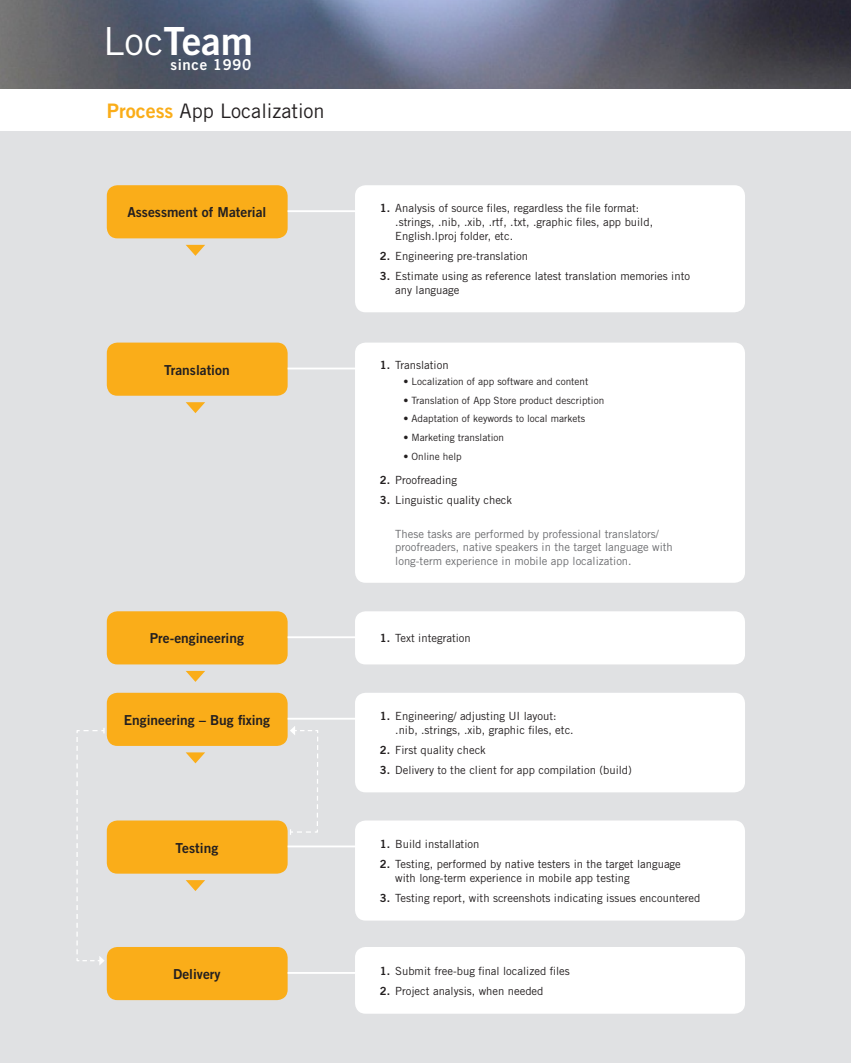
<style>
.page{position:relative;width:851px;height:1063px;background:#fff}
.page>*{position:absolute;margin:0;border:0;box-sizing:border-box;transform-origin:0 0}
.t1{font:38.75px "Trade Gothic Bold Two";color:#fff}
.t2{font:20px "Trade Gothic";color:#231f20}
.t3{font:15px "Trade Gothic Bold Two";letter-spacing:.04em;color:#fff}
.t4{font:13.75px "Trade Gothic Bold Two";color:#231f20}
.t5{font:11.25px/13.8px "Trade Gothic";color:#231f20}
.t6{font:11.25px/13.8px "Trade Gothic";color:#6c6d70}
.t7{font:10px "Trade Gothic";color:#231f20}
.s1{font-family:"Trade Gothic"}
.s2{font-family:"Trade Gothic Bold Two";color:#faad19}
.s3{font-family:"Trade Gothic Bold Two"}
</style>
<div class="page">
<img style="left:0;top:0;width:850px;height:88px">
<div style="left:0;top:131px;width:850px;height:932px;background:#e0e1e3"></div>
<div style="left:107px;top:185px;width:180px;height:53px;background:#faad19;border-radius:11px"></div>
<hr style="left:287px;top:210px;width:71px;height:2px;background:#fff">
<svg style="left:186px;top:245px;width:19px;height:11px"></svg>
<div style="left:355px;top:185px;width:390px;height:127px;background:#fff;border-radius:11px"></div>
<div style="left:107px;top:343px;width:180px;height:53px;background:#faad19;border-radius:11px"></div>
<hr style="left:287px;top:368px;width:71px;height:1px;background:#fff">
<svg style="left:186px;top:402px;width:19px;height:11px"></svg>
<div style="left:355px;top:343px;width:390px;height:240px;background:#fff;border-radius:11px"></div>
<div style="left:107px;top:611px;width:180px;height:53px;background:#faad19;border-radius:11px"></div>
<hr style="left:287px;top:636px;width:71px;height:2px;background:#fff">
<svg style="left:186px;top:671px;width:19px;height:11px"></svg>
<div style="left:355px;top:611px;width:390px;height:53px;background:#fff;border-radius:11px"></div>
<div style="left:107px;top:821px;width:180px;height:53px;background:#faad19;border-radius:11px"></div>
<hr style="left:287px;top:846px;width:71px;height:1px;background:#fff">
<svg style="left:186px;top:880px;width:19px;height:11px"></svg>
<div style="left:355px;top:821px;width:390px;height:100px;background:#fff;border-radius:11px"></div>
<div style="left:107px;top:693px;width:180px;height:53px;background:#faad19;border-radius:11px"></div>
<hr style="left:287px;top:718px;width:71px;height:2px;background:#fff">
<svg style="left:186px;top:752px;width:19px;height:11px"></svg>
<div style="left:355px;top:693px;width:390px;height:99px;background:#fff;border-radius:11px"></div>
<div style="left:107px;top:947px;width:180px;height:53px;background:#faad19;border-radius:11px"></div>
<hr style="left:287px;top:972px;width:71px;height:2px;background:#fff">
<div style="left:355px;top:947px;width:390px;height:67px;background:#fff;border-radius:11px"></div>
<svg style="left:76px;top:728px;width:29px;height:237px"></svg>
<svg style="left:290px;top:726px;width:28px;height:109px"></svg>
<p class="t1" style="left:103px;top:17px;width:152px"><span class="s1">Loc</span>Team</p>
<p class="t3" style="left:170px;top:55px;width:82px">since 1990</p>
<p class="t2" style="left:107px;top:98px;width:219px"><span class="s2">Process</span> App Localization</p>
<p class="t4" style="left:127px;top:204px;width:140px">Assessment of Material</p>
<p class="t5" style="left:395px;top:201px;width:259px;text-indent:-15px"><span class="s3">1.</span> Analysis of source files, regardless the file format: .strings, .nib, .xib, .rtf, .txt, .graphic files, app build,<br>English.lproj folder, etc.</p>
<p class="t5" style="left:380px;top:249px;width:150px"><span class="s3">2.</span> Engineering pre-translation</p>
<p class="t5" style="left:395px;top:269px;width:296px;text-indent:-15px"><span class="s3">3.</span> Estimate using as reference latest translation memories into any language</p>
<p class="t4" style="left:164px;top:361px;width:67px">Translation</p>
<p class="t5" style="left:380px;top:358px;width:70px"><span class="s3">1.</span> Translation</p>
<p class="t7" style="left:403px;top:375px;width:186px"><span class="s3">•</span> Localization of app software and content</p>
<p class="t7" style="left:403px;top:394px;width:202px"><span class="s3">•</span> Translation of App Store product description</p>
<p class="t7" style="left:403px;top:413px;width:183px"><span class="s3">•</span> Adaptation of keywords to local markets</p>
<p class="t7" style="left:403px;top:432px;width:102px"><span class="s3">•</span> Marketing translation</p>
<p class="t7" style="left:403px;top:451px;width:60px"><span class="s3">•</span> Online help</p>
<p class="t5" style="left:380px;top:473px;width:79px"><span class="s3">2.</span> Proofreading</p>
<p class="t5" style="left:380px;top:493px;width:134px"><span class="s3">3.</span> Linguistic quality check</p>
<p class="t6" style="left:395px;top:527px;width:279px">These tasks are performed by professional translators/ proofreaders, native speakers in the target language with long-term experience in mobile app localization.</p>
<p class="t4" style="left:150px;top:630px;width:95px">Pre-engineering</p>
<p class="t5" style="left:380px;top:631px;width:92px"><span class="s3">1.</span> Text integration</p>
<p class="t4" style="left:124px;top:711px;width:148px">Engineering – Bug fixing</p>
<p class="t5" style="left:395px;top:709px;width:180px;text-indent:-15px"><span class="s3">1.</span> Engineering/ adjusting UI layout: .nib, .strings, .xib, graphic files, etc.</p>
<p class="t5" style="left:380px;top:743px;width:108px"><span class="s3">2.</span> First quality check</p>
<p class="t5" style="left:380px;top:763px;width:253px"><span class="s3">3.</span> Delivery to the client for app compilation (build)</p>
<p class="t4" style="left:176px;top:839px;width:44px">Testing</p>
<p class="t5" style="left:380px;top:837px;width:101px"><span class="s3">1.</span> Build installation</p>
<p class="t5" style="left:395px;top:857px;width:287px;text-indent:-15px"><span class="s3">2.</span> Testing, performed by native testers in the target language with long-term experience in mobile app testing</p>
<p class="t5" style="left:380px;top:891px;width:322px"><span class="s3">3.</span> Testing report, with screenshots indicating issues encountered</p>
<p class="t4" style="left:173px;top:966px;width:49px">Delivery</p>
<p class="t5" style="left:380px;top:964px;width:191px"><span class="s3">1.</span> Submit free-bug final localized files</p>
<p class="t5" style="left:380px;top:984px;width:165px"><span class="s3">2.</span> Project analysis, when needed</p>
</div>
